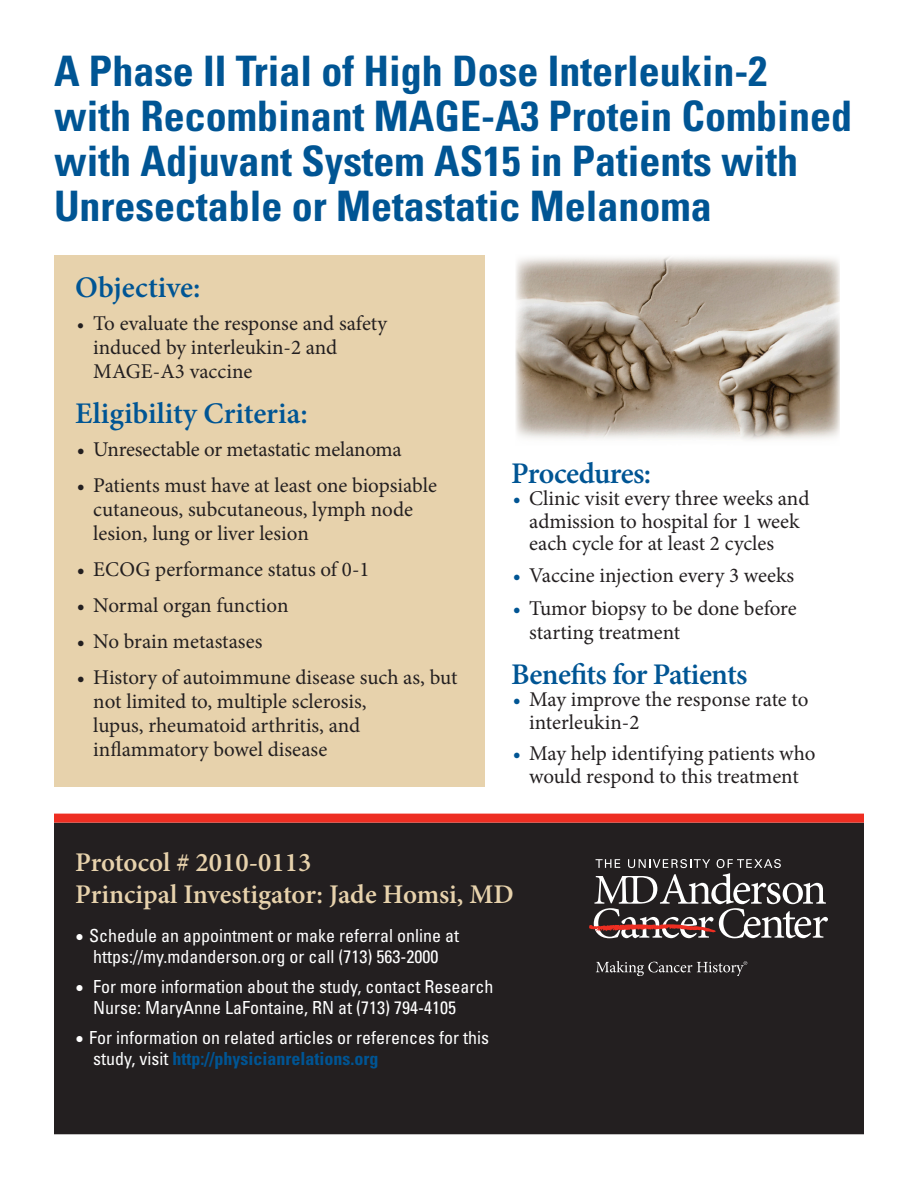
<style>
.page{position:relative;width:918px;height:1188px;background:#fff}
.page>*{position:absolute;margin:0;border:0;box-sizing:border-box;transform-origin:0 0}
.t1{font:700 condensed 42px/45px "Univers LT Std";color:#005594}
.t2{font:600 30px "Minion Pro";letter-spacing:-.01em;color:#005594}
.t3{font:600 27px "Minion Pro";color:#e7d2ac}
.t4{font:21px/24px "Minion Pro";letter-spacing:-.005em;color:#231f20}
.t5{font:condensed 18px/21px "Univers LT Std";color:#fff}
.s1{font-size:19.5px}
.s2{color:#005594}
.s3{font-size:28.5px;color:#fff}
.s4{font-family:"Minion Pro";font-weight:600;font-stretch:normal;font-size:22.5px}
.s5{font-weight:700;color:#005594}
</style>
<div class="page">
<div style="left:55px;top:823px;width:808px;height:311px;background:#231f20"></div>
<div style="left:54px;top:814px;width:810px;height:9px;background:#ee2e22"></div>
<div style="left:54px;top:255px;width:430px;height:532px;background:#e7d2ac"></div>
<img style="left:516px;top:256px;width:324px;height:185px">
<svg style="left:596px;top:961px;width:151px;height:14px"></svg>
<svg style="left:589px;top:859px;width:239px;height:79px"></svg>
<p class="t1" style="left:54px;top:48px;width:799px">A Phase II Trial of High Dose Interleukin-2 with Recombinant MAGE-A3 Protein Combined with Adjuvant System AS15 in Patients with Unresectable or Metastatic Melanoma</p>
<p class="t2" style="left:75px;top:267px;width:127px">Objective:</p>
<p class="t4" style="left:93px;top:312px;width:295px;text-indent:-16px"><span class="s1">•</span> To evaluate the response and safety induced by interleukin-2 and<br>MAGE-A3 vaccine</p>
<p class="t2" style="left:75px;top:393px;width:234px">Eligibility Criteria:</p>
<p class="t4" style="left:77px;top:438px;width:326px">• Unresectable or metastatic melanoma</p>
<p class="t4" style="left:93px;top:474px;width:345px;text-indent:-16px">• Patients must have at least one biopsiable cutaneous, subcutaneous, lymph node lesion, lung or liver lesion</p>
<p class="t4" style="left:77px;top:558px;width:294px">• ECOG performance status of 0-1</p>
<p class="t4" style="left:77px;top:594px;width:213px">• Normal organ function</p>
<p class="t4" style="left:77px;top:630px;width:187px">• No brain metastases</p>
<p class="t4" style="left:93px;top:666px;width:366px;text-indent:-16px">• History of autoimmune disease such as, but not limited to, multiple sclerosis,<br>lupus, rheumatoid arthritis, and inflammatory bowel disease</p>
<p class="t2" style="left:511px;top:452px;width:142px">Procedures:</p>
<p class="t4" style="left:529px;top:487px;width:282px;line-height:22.5px;text-indent:-16px"><span class="s2">•</span> Clinic visit every three weeks and admission to hospital for 1 week each cycle for at least 2 cycles</p>
<p class="t4" style="left:513px;top:563px;width:283px"><span class="s2">•</span> Vaccine injection every 3 weeks</p>
<p class="t4" style="left:529px;top:596px;width:269px;text-indent:-16px"><span class="s2">•</span> Tumor biopsy to be done before starting treatment</p>
<p class="t2" style="left:511px;top:653px;width:244px">Benefits for Patients<span class="s3">:</span></p>
<p class="t4" style="left:529px;top:688px;width:281px;line-height:22.5px;text-indent:-16px"><span class="s2">•</span> May improve the response rate to interleukin-2</p>
<p class="t4" style="left:513px;top:742px;width:304px;line-height:22.5px;text-align:center"><span class="s2">•</span> May help identifying patients who would respond to this treatment</p>
<p class="t3" style="left:75px;top:843px;width:238px">Protocol # 2010-0113</p>
<p class="t3" style="left:75px;top:876px;width:440px">Principal Investigator: Jade Homsi, MD</p>
<p class="t5" style="left:75px;top:925px;width:385px;text-align:center"><span class="s4">•</span> Schedule an appointment or make referral online at https://my.mdanderson.org or call (713) 563-2000</p>
<p class="t5" style="left:93px;top:976px;width:402px;text-indent:-18px"><span class="s4">•</span> For more information about the study, contact Research<br>Nurse: MaryAnne LaFontaine, RN at (713) 794-4105</p>
<p class="t5" style="left:93px;top:1027px;width:397px;text-indent:-18px"><span class="s4">•</span> For information on related articles or references for this study, visit <span class="s5">http://physicianrelations.org</span></p>
</div>
